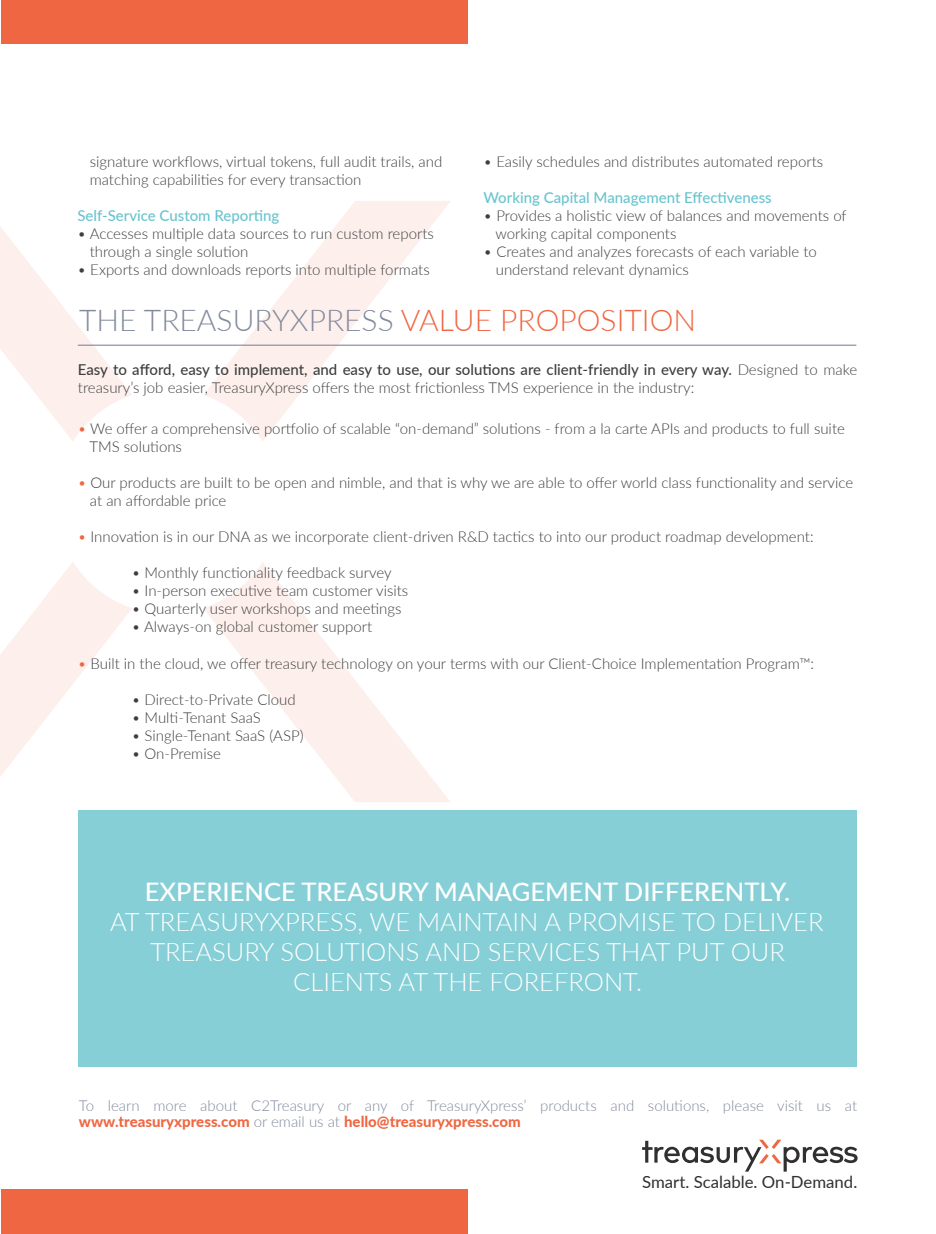
<style>
.page{position:relative;width:936px;height:1234px;background:#fff}
.page>*{position:absolute;margin:0;border:0;box-sizing:border-box;transform-origin:0 0}
.t1{font:300 30px "Lato";color:#838a9c}
.t2{font:300 25.5px/30px "Lato";color:#fff;text-align:center}
.t3{font:500 25.5px "Lato";color:#fff}
.t4{font:16.8px "Lato";color:#312f30}
.t5{font:300 15px/18px "Lato";color:#3e3e3f}
.t6{font:300 15px/16.5px "Lato";color:#838a9c}
.t7{font:500 15px "Lato";color:#69c4ce}
.s1{color:#ef6742}
.s2{font-weight:500}
.s3{font-weight:800;color:#ef6742}
</style>
<div class="page">
<svg style="left:204px;top:562px;width:246px;height:240px"></svg>
<svg style="left:0;top:562px;width:132px;height:215px"></svg>
<svg style="left:0;top:227px;width:132px;height:214px"></svg>
<svg style="left:204px;top:201px;width:246px;height:240px"></svg>
<div style="left:78px;top:810px;width:778px;height:256px;background:#87cfd7"></div>
<div style="left:2px;top:1188px;width:466px;height:45px;background:#ef6742"></div>
<div style="left:2px;top:0;width:466px;height:44px;background:#ef6742"></div>
<svg style="left:642px;top:1139px;width:215px;height:32px"></svg>
<hr style="left:78px;top:344px;width:778px;height:2px;background:#838a9c">
<p class="t5" style="left:90px;top:152px;width:354px">signature workflows, virtual tokens, full audit trails, and matching capabilities for every transaction</p>
<p class="t7" style="left:77px;top:204px;width:203px">Self-Service Custom Reporting</p>
<p class="t5" style="left:90px;top:224px;width:345px;text-indent:-12px">• Accesses multiple data sources to run custom reports through a single solution</p>
<p class="t5" style="left:77px;top:260px;width:354px">• Exports and downloads reports into multiple formats</p>
<p class="t5" style="left:483px;top:152px;width:341px">• Easily schedules and distributes automated reports</p>
<p class="t7" style="left:483px;top:186px;width:290px">Working Capital Management Effectiveness</p>
<p class="t5" style="left:495px;top:206px;width:353px;text-indent:-12px">• Provides a holistic view of balances and movements of working capital components</p>
<p class="t5" style="left:495px;top:242px;width:322px;text-indent:-12px">• Creates and analyzes forecasts of each variable to understand relevant dynamics</p>
<h1 class="t1" style="left:79px;top:299px;width:618px">THE TREASURYXPRESS <span class="s1">VALUE PROPOSITION</span></h1>
<p class="t5" style="left:78px;top:360px;width:780px"><span class="s2">Easy to afford, easy to implement, and easy to use, our solutions are client-friendly in every way.</span> Designed to make treasury’s job easier, TreasuryXpress offers the most frictionless TMS experience in the industry:</p>
<p class="t5" style="left:89px;top:419px;width:756px;text-indent:-12px"><span class="s1">•</span> We offer a comprehensive portfolio of scalable “on-demand” solutions - from a la carte APIs and products to full suite<br>TMS solutions</p>
<p class="t5" style="left:90px;top:473px;width:764px;text-indent:-12px"><span class="s1">•</span> Our products are built to be open and nimble, and that is why we are able to offer world class functionality and service at an affordable price</p>
<p class="t5" style="left:78px;top:527px;width:737px"><span class="s1">•</span> Innovation is in our DNA as we incorporate client-driven R&amp;D tactics to into our product roadmap development:</p>
<p class="t5" style="left:132px;top:563px;width:261px">• Monthly functionality feedback survey</p>
<p class="t5" style="left:132px;top:581px;width:278px">• In-person executive team customer visits</p>
<p class="t5" style="left:132px;top:599px;width:271px">• Quarterly user workshops and meetings</p>
<p class="t5" style="left:132px;top:617px;width:242px">• Always-on global customer support</p>
<p class="t5" style="left:78px;top:653px;width:737px"><span class="s1">•</span> Built in the cloud, we offer treasury technology on your terms with our Client-Choice Implementation Program™:</p>
<p class="t5" style="left:132px;top:689px;width:165px">• Direct-to-Private Cloud</p>
<p class="t5" style="left:132px;top:707px;width:130px">• Multi-Tenant SaaS</p>
<p class="t5" style="left:132px;top:725px;width:173px">• Single-Tenant SaaS (ASP)</p>
<p class="t5" style="left:132px;top:743px;width:91px">• On-Premise</p>
<h2 class="t3" style="left:145px;top:873px;width:647px">EXPERIENCE TREASURY MANAGEMENT DIFFERENTLY.</h2>
<h2 class="t2" style="left:110px;top:905px;width:715px">AT TREASURYXPRESS, WE MAINTAIN A PROMISE TO DELIVER<br>TREASURY SOLUTIONS AND SERVICES THAT PUT OUR<br>CLIENTS AT THE FOREFRONT.</h2>
<p class="t6" style="left:79px;top:1096px;width:779px">To learn more about C2Treasury or any of TreasuryXpress’ products and solutions, please visit us at <span class="s3">www.treasuryxpress.com</span> or email us at <span class="s3">hello@treasuryxpress.com</span></p>
<p class="t4" style="left:642px;top:1169px;width:217px">Smart. Scalable. On-Demand.</p>
</div>
